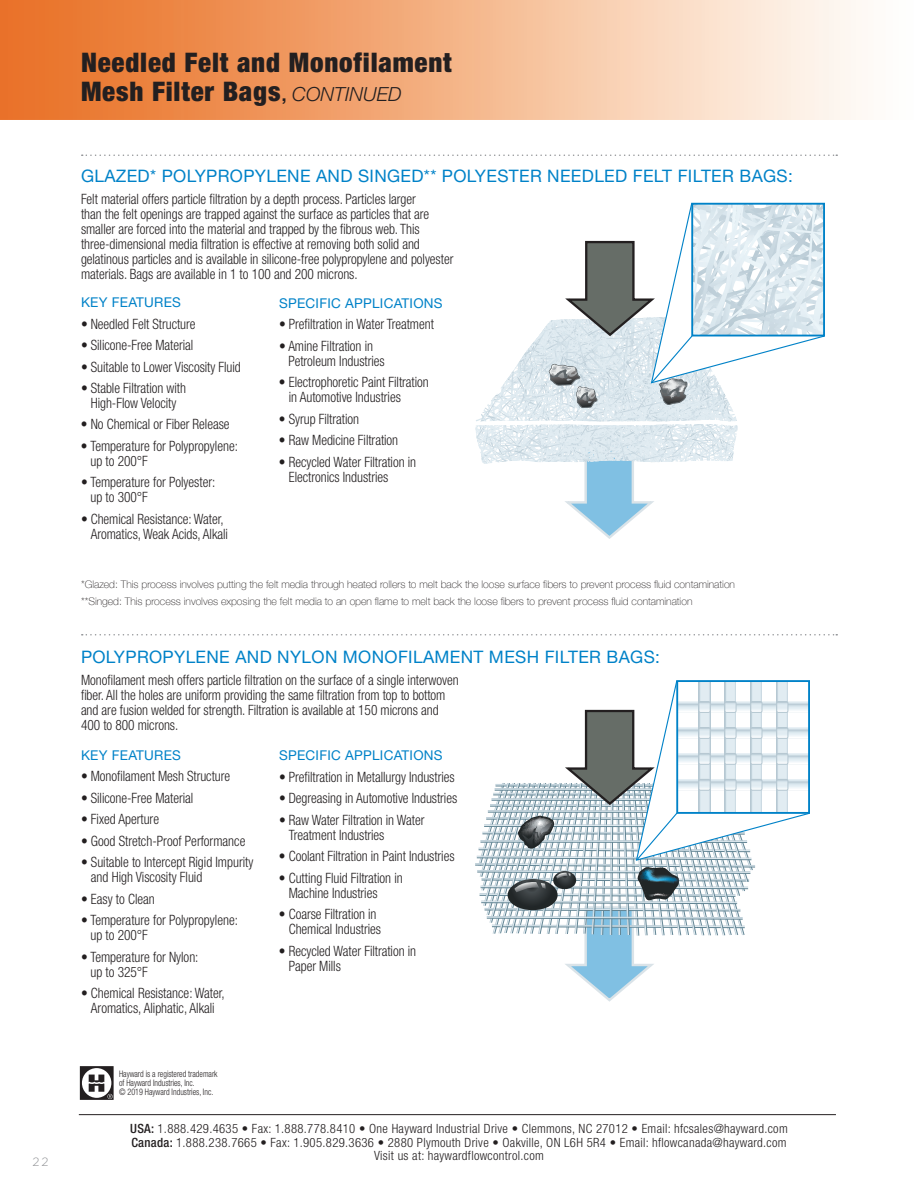
<style>
.page{position:relative;width:918px;height:1188px;background:#fff}
.page>*{position:absolute;margin:0;border:0;box-sizing:border-box;transform-origin:0 0}
.t1{font:900 condensed 27px/28.5px "Helvetica Neue LT Std";letter-spacing:.03em;color:#231f20}
.t2{font:17.25px "Helvetica Neue LT Std";letter-spacing:.02em;color:#0082c8}
.t3{font:300 condensed 14.25px/15px "Helvetica Neue LT Std";letter-spacing:-.005em;color:#231f20;scale:.94 1}
.t4{font:13.5px "Helvetica Neue LT Std";letter-spacing:.02em;color:#0082c8}
.t5{font:300 condensed 12.75px/13.5px "Helvetica Neue LT Std";letter-spacing:.025em;color:#231f20;text-align:center}
.t6{font:300 12px "Gotham";color:#939598}
.t7{font:100 10.5px/16.5px "Helvetica Neue";color:#231f20}
.t8{font:300 condensed 9px/9px "Helvetica Neue LT Std";color:#231f20;scale:.9 1}
.s1{font-weight:500;font-stretch:normal;font-size:19.5px}
.s2{font-weight:300;font-style:italic;font-stretch:normal;font-size:19.5px}
.s3{font-weight:500}
</style>
<div class="page">
<img style="left:0;top:0;width:862px;height:120px">
<hr style="left:79px;top:1114px;width:757px;height:1px;background:#231f20">
<svg style="left:80px;top:1066px;width:34px;height:34px"></svg>
<svg style="left:82px;top:154px;width:755px;height:2px"></svg>
<svg style="left:82px;top:634px;width:755px;height:2px"></svg>
<svg style="left:475px;top:202px;width:350px;height:337px"></svg>
<svg style="left:475px;top:680px;width:335px;height:322px"></svg>
<p class="t6" style="left:32px;top:1155px;width:18px">22</p>
<h1 class="t1" style="left:81px;top:48px;width:372px">Needled Felt and Monofilament<br>Mesh Filter Bags<span class="s1">,</span> <span class="s2">CONTINUED</span></h1>
<p class="t2" style="left:81px;top:166px;width:713px">GLAZED* POLYPROPYLENE AND SINGED** POLYESTER NEEDLED FELT FILTER BAGS:</p>
<p class="t3" style="left:81px;top:191px;width:398px">Felt material offers particle filtration by a depth process. Particles larger<br>than the felt openings are trapped against the surface as particles that are smaller are forced into the material and trapped by the fibrous web. This three-dimensional media filtration is effective at removing both solid and gelatinous particles and is available in silicone-free polypropylene and polyester materials. Bags are available in 1 to 100 and 200 microns.</p>
<p class="t4" style="left:81px;top:294px;width:101px">KEY FEATURES</p>
<p class="t3" style="left:81px;top:316px;width:123px">• Needled Felt Structure</p>
<p class="t3" style="left:81px;top:337px;width:121px">• Silicone-Free Material</p>
<p class="t3" style="left:81px;top:359px;width:172px">• Suitable to Lower Viscosity Fluid</p>
<p class="t3" style="left:81px;top:380px;width:113px;text-align:center">• Stable Filtration with<br>High-Flow Velocity</p>
<p class="t3" style="left:81px;top:417px;width:160px">• No Chemical or Fiber Release</p>
<p class="t3" style="left:90px;top:438px;width:158px;text-indent:-9px">• Temperature for Polypropylene: up to 200°F</p>
<p class="t3" style="left:90px;top:475px;width:134px;text-indent:-9px">• Temperature for Polyester: up to 300°F</p>
<p class="t3" style="left:91px;top:511px;width:147px;text-indent:-10px">• Chemical Resistance: Water,<br>Aromatics, Weak Acids, Alkali</p>
<p class="t4" style="left:279px;top:295px;width:165px">SPECIFIC APPLICATIONS</p>
<p class="t3" style="left:279px;top:316px;width:166px">• Prefiltration in Water Treatment</p>
<p class="t3" style="left:288px;top:338px;width:104px;text-indent:-9px">• Amine Filtration in<br>Petroleum Industries</p>
<p class="t3" style="left:289px;top:374px;width:150px;text-indent:-10px">• Electrophoretic Paint Filtration in Automotive Industries</p>
<p class="t3" style="left:279px;top:411px;width:87px">• Syrup Filtration</p>
<p class="t3" style="left:279px;top:432px;width:128px">• Raw Medicine Filtration</p>
<p class="t3" style="left:289px;top:454px;width:137px;text-indent:-10px">• Recycled Water Filtration in<br>Electronics Industries</p>
<p class="t7" style="left:81px;top:576px;width:656px">*Glazed: This process involves putting the felt media through heated rollers to melt back the loose surface fibers to prevent process fluid contamination **Singed: This process involves exposing the felt media to an open flame to melt back the loose fibers to prevent process fluid contamination</p>
<p class="t2" style="left:81px;top:647px;width:580px">POLYPROPYLENE AND NYLON MONOFILAMENT MESH FILTER BAGS:</p>
<p class="t3" style="left:81px;top:673px;width:403px">Monofilament mesh offers particle filtration on the surface of a single interwoven fiber. All the holes are uniform providing the same filtration from top to bottom and are fusion welded for strength. Filtration is available at 150 microns and 400 to 800 microns.</p>
<p class="t4" style="left:81px;top:747px;width:101px">KEY FEATURES</p>
<p class="t3" style="left:81px;top:769px;width:160px">• Monofilament Mesh Structure</p>
<p class="t3" style="left:81px;top:790px;width:121px">• Silicone-Free Material</p>
<p class="t3" style="left:81px;top:812px;width:85px">• Fixed Aperture</p>
<p class="t3" style="left:81px;top:833px;width:176px">• Good Stretch-Proof Performance</p>
<p class="t3" style="left:91px;top:854px;width:174px;text-indent:-10px">• Suitable to Intercept Rigid Impurity and High Viscosity Fluid</p>
<p class="t3" style="left:81px;top:891px;width:80px">• Easy to Clean</p>
<p class="t3" style="left:90px;top:912px;width:158px;text-indent:-9px">• Temperature for Polypropylene: up to 200°F</p>
<p class="t3" style="left:90px;top:949px;width:117px;text-indent:-9px">• Temperature for Nylon: up to 325°F</p>
<p class="t3" style="left:81px;top:985px;width:154px;text-align:center">• Chemical Resistance: Water,<br>Aromatics, Aliphatic, Alkali</p>
<p class="t4" style="left:279px;top:747px;width:165px">SPECIFIC APPLICATIONS</p>
<p class="t3" style="left:279px;top:769px;width:188px">• Prefiltration in Metallurgy Industries</p>
<p class="t3" style="left:279px;top:791px;width:191px">• Degreasing in Automotive Industries</p>
<p class="t3" style="left:289px;top:812px;width:146px;text-indent:-10px">• Raw Water Filtration in Water<br>Treatment Industries</p>
<p class="t3" style="left:279px;top:849px;width:188px">• Coolant Filtration in Paint Industries</p>
<p class="t3" style="left:289px;top:870px;width:123px;text-indent:-10px">• Cutting Fluid Filtration in<br>Machine Industries</p>
<p class="t3" style="left:289px;top:907px;width:100px;text-indent:-10px">• Coarse Filtration in<br>Chemical Industries</p>
<p class="t3" style="left:289px;top:943px;width:137px;text-indent:-10px">• Recycled Water Filtration in<br>Paper Mills</p>
<p class="t8" style="left:119px;top:1070px;width:111px">Hayward is a registered trademark of Hayward Industries, Inc.<br>© 2019 Hayward Industries, Inc.</p>
<p class="t5" style="left:130px;top:1122px;width:659px"><span class="s3">USA:</span> 1.888.429.4635 • Fax: 1.888.778.8410 • One Hayward Industrial Drive • Clemmons, NC 27012 • Email: hfcsales@hayward.com<br><span class="s3">Canada:</span> 1.888.238.7665 • Fax: 1.905.829.3636 • 2880 Plymouth Drive • Oakville, ON L6H 5R4 • Email: hflowcanada@hayward.com<br>Visit us at: haywardflowcontrol.com</p>
</div>
